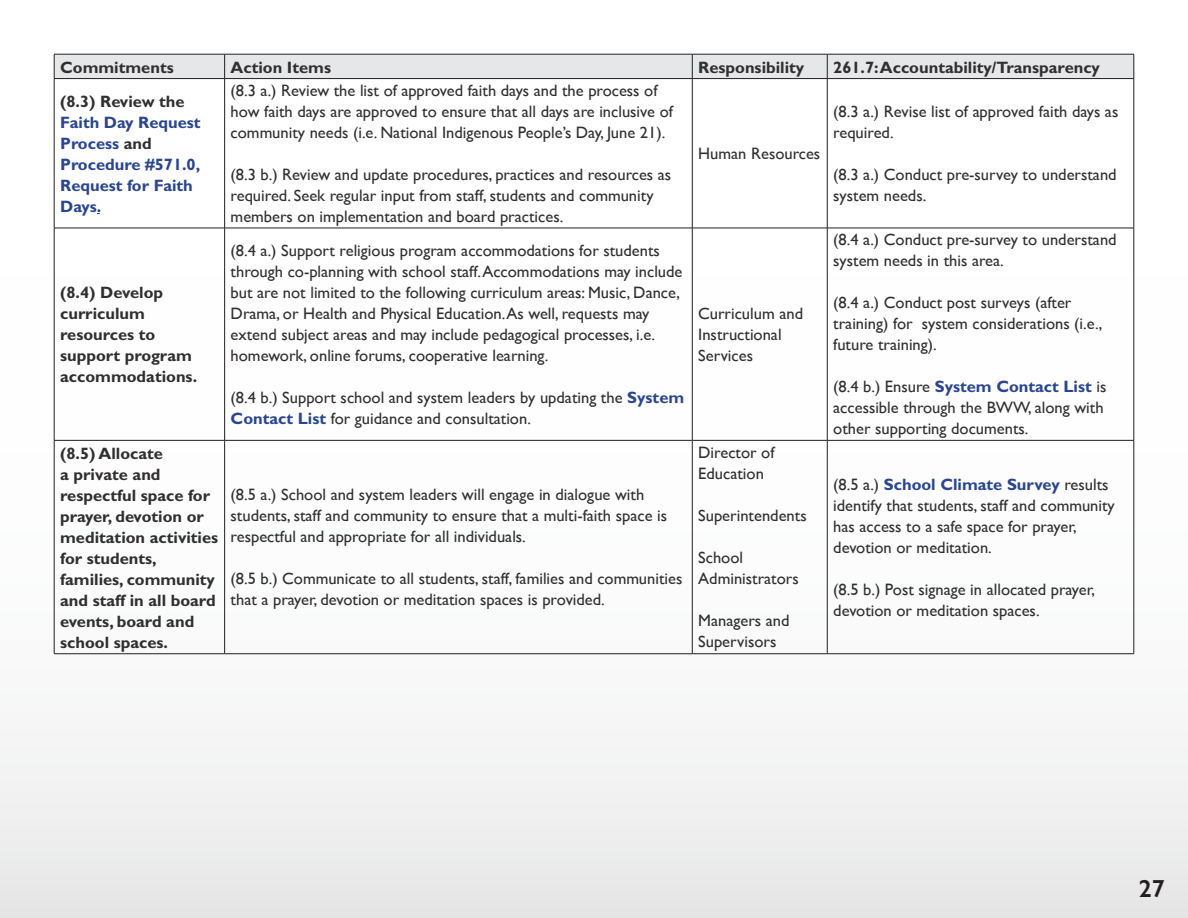
<style>
.page{position:relative;width:1188px;height:918px;background:#fff}
.page>*{position:absolute;margin:0;border:0;box-sizing:border-box;transform-origin:0 0}
.t1{font:600 24.75px "Gill Sans";color:#231f20}
.t2{font:16.5px/21px "Gill Sans";color:#312f30}
.t3{font:700 16.5px/21px "Gill Sans";color:#312f30}
.t4{font:700 16.5px/21px "Gill Sans";color:#2a4692}
.s1{color:#312f30}
.s2{color:#253f8e}
.s3{font-weight:700;color:#2a4692}
</style>
<div class="page">
<div style="left:0;top:0;width:1188px;height:918px;background:linear-gradient(to bottom,#fff,#f0f0f0)"></div>
<div style="left:54px;top:54px;width:1081px;height:25px;background:#e6e7e9"></div>
<hr style="left:54px;top:78px;width:171px;height:1px;background:#231f20">
<hr style="left:54px;top:79px;width:1px;height:149px;background:#231f20">
<hr style="left:225px;top:78px;width:467px;height:1px;background:#231f20">
<hr style="left:224px;top:79px;width:1px;height:149px;background:#231f20">
<hr style="left:692px;top:78px;width:135px;height:1px;background:#231f20">
<hr style="left:692px;top:79px;width:1px;height:149px;background:#231f20">
<hr style="left:827px;top:78px;width:307px;height:1px;background:#231f20">
<hr style="left:827px;top:79px;width:1px;height:149px;background:#231f20">
<hr style="left:1134px;top:79px;width:1px;height:149px;background:#231f20">
<hr style="left:54px;top:228px;width:171px;height:1px;background:#231f20">
<hr style="left:54px;top:228px;width:1px;height:212px;background:#231f20">
<hr style="left:225px;top:228px;width:467px;height:1px;background:#231f20">
<hr style="left:224px;top:228px;width:1px;height:212px;background:#231f20">
<hr style="left:692px;top:228px;width:135px;height:1px;background:#231f20">
<hr style="left:692px;top:228px;width:1px;height:212px;background:#231f20">
<hr style="left:827px;top:228px;width:307px;height:1px;background:#231f20">
<hr style="left:827px;top:228px;width:1px;height:212px;background:#231f20">
<hr style="left:1134px;top:228px;width:1px;height:212px;background:#231f20">
<hr style="left:54px;top:440px;width:171px;height:1px;background:#231f20">
<hr style="left:54px;top:441px;width:1px;height:213px;background:#231f20">
<hr style="left:225px;top:440px;width:467px;height:1px;background:#231f20">
<hr style="left:224px;top:441px;width:1px;height:213px;background:#231f20">
<hr style="left:692px;top:440px;width:135px;height:1px;background:#231f20">
<hr style="left:692px;top:441px;width:1px;height:213px;background:#231f20">
<hr style="left:827px;top:440px;width:307px;height:1px;background:#231f20">
<hr style="left:827px;top:441px;width:1px;height:213px;background:#231f20">
<hr style="left:1134px;top:441px;width:1px;height:213px;background:#231f20">
<hr style="left:54px;top:653px;width:171px;height:1px;background:#231f20">
<hr style="left:225px;top:653px;width:467px;height:1px;background:#231f20">
<hr style="left:692px;top:653px;width:135px;height:1px;background:#231f20">
<hr style="left:827px;top:653px;width:307px;height:1px;background:#231f20">
<p class="t3" style="left:60px;top:56px;width:115px">Commitments</p>
<p class="t3" style="left:231px;top:56px;width:102px">Action Items</p>
<p class="t3" style="left:698px;top:56px;width:108px">Responsibility</p>
<p class="t3" style="left:833px;top:56px;width:268px">261.7: Accountability/Transparency</p>
<p class="t3" style="left:60px;top:91px;width:126px">(8.3) Review the</p>
<p class="t4" style="left:60px;top:112px;width:142px">Faith Day Request<br>Process <span class="s1">and<br></span>Procedure #571.0,<br>Request for Faith<br>Days<span class="s2">.</span></p>
<p class="t2" style="left:231px;top:80px;width:444px">(8.3 a.) Review the list of approved faith days and the process of how faith days are approved to ensure that all days are inclusive of community needs (i.e. National Indigenous People’s Day, June 21).</p>
<p class="t2" style="left:231px;top:164px;width:442px">(8.3 b.) Review and update procedures, practices and resources as required. Seek regular input from staff, students and community members on implementation and board practices.</p>
<p class="t2" style="left:833px;top:101px;width:287px">(8.3 a.) Revise list of approved faith days as required.</p>
<p class="t2" style="left:833px;top:164px;width:285px">(8.3 a.) Conduct pre-survey to understand system needs.</p>
<p class="t2" style="left:698px;top:143px;width:124px">Human Resources</p>
<p class="t3" style="left:60px;top:282px;width:138px">(8.4) Develop curriculum resources to support program accommodations.</p>
<p class="t3" style="left:60px;top:443px;width:160px">(8.5) Allocate<br>a private and respectful space for prayer, devotion or meditation activities for students, families, community and staff in all board events, board and school spaces.</p>
<p class="t2" style="left:231px;top:240px;width:453px">(8.4 a.) Support religious program accommodations for students through co-planning with school staff. Accommodations may include but are not limited to the following curriculum areas: Music, Dance, Drama, or Health and Physical Education. As well, requests may extend subject areas and may include pedagogical processes, i.e. homework, online forums, cooperative learning.</p>
<p class="t2" style="left:231px;top:387px;width:455px">(8.4 b.) Support school and system leaders by updating the <span class="s3">System<br>Contact List</span> for guidance and consultation.</p>
<p class="t2" style="left:231px;top:484px;width:438px">(8.5 a.) School and system leaders will engage in dialogue with students, staff and community to ensure that a multi-faith space is respectful and appropriate for all individuals.</p>
<p class="t2" style="left:231px;top:568px;width:453px">(8.5 b.) Communicate to all students, staff, families and communities that a prayer, devotion or meditation spaces is provided.</p>
<p class="t2" style="left:698px;top:303px;width:106px">Curriculum and<br>Instructional<br>Services</p>
<p class="t2" style="left:698px;top:442px;width:78px">Director of<br>Education</p>
<p class="t2" style="left:698px;top:505px;width:110px">Superintendents</p>
<p class="t2" style="left:698px;top:547px;width:102px">School<br>Administrators</p>
<p class="t2" style="left:698px;top:610px;width:93px">Managers and<br>Supervisors</p>
<p class="t2" style="left:833px;top:229px;width:285px">(8.4 a.) Conduct pre-survey to understand system needs in this area.</p>
<p class="t2" style="left:833px;top:292px;width:271px">(8.4 a.) Conduct post surveys (after training) for system considerations (i.e., future training).</p>
<p class="t2" style="left:833px;top:376px;width:275px">(8.4 b.) Ensure <span class="s3">System Contact List</span> is accessible through the BWW, along with other supporting documents.</p>
<p class="t2" style="left:833px;top:474px;width:283px">(8.5 a.) <span class="s3">School Climate Survey</span> results identify that students, staff and community has access to a safe space for prayer, devotion or meditation.</p>
<p class="t2" style="left:833px;top:579px;width:263px">(8.5 b.) Post signage in allocated prayer, devotion or meditation spaces.</p>
<h1 class="t1" style="left:1139px;top:874px;width:28px">27</h1>
</div>
